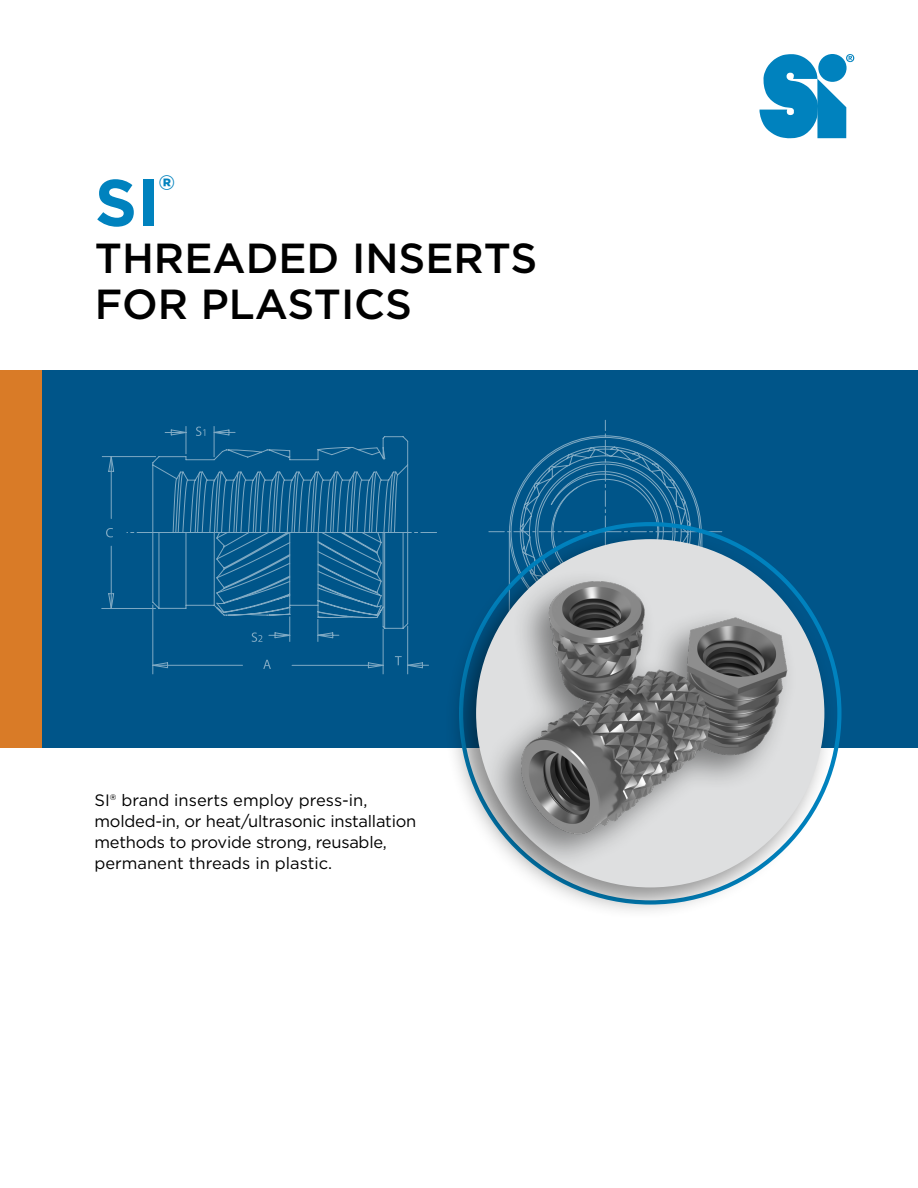
<style>
.page{position:relative;width:918px;height:1188px;background:#fff}
.page>*{position:absolute;margin:0;border:0;box-sizing:border-box;transform-origin:0 0}
.t1{font:700 66px "Gotham";color:#0082be}
.t2{font:500 42px/46.5px "Gotham";color:#000}
.t3{font:16.5px/21px "Gotham";letter-spacing:-.015em;color:#000}
</style>
<div class="page">
<div style="left:0;top:370px;width:918px;height:378px;background:#005589"></div>
<div style="left:0;top:370px;width:41px;height:378px;background:#d97b27"></div>
<hr style="left:152px;top:605px;width:1px;height:69px;background:#fff">
<hr style="left:102px;top:456px;width:54px;height:1px;background:#fff">
<hr style="left:101px;top:608px;width:55px;height:1px;background:#fff">
<svg style="left:111px;top:456px;width:53px;height:200px"></svg>
<hr style="left:383px;top:629px;width:1px;height:45px;background:#fff">
<hr style="left:407px;top:626px;width:1px;height:48px;background:#fff">
<svg style="left:164px;top:429px;width:245px;height:227px"></svg>
<svg style="left:408px;top:532px;width:29px;height:1px"></svg>
<svg style="left:127px;top:532px;width:26px;height:1px"></svg>
<svg style="left:509px;top:420px;width:193px;height:107px"></svg>
<svg style="left:186px;top:426px;width:1px;height:28px"></svg>
<hr style="left:214px;top:426px;width:1px;height:31px;background:#fff">
<svg style="left:268px;top:617px;width:72px;height:25px"></svg>
<svg style="left:196px;top:427px;width:9px;height:9px"></svg>
<svg style="left:106px;top:528px;width:7px;height:9px"></svg>
<svg style="left:252px;top:632px;width:10px;height:10px"></svg>
<svg style="left:152px;top:656px;width:277px;height:13px"></svg>
<div style="left:444px;top:527px;width:392px;height:393px;background:#000;opacity:.45"></div>
<div style="left:476px;top:539px;width:348px;height:348px;background:#dedfe0;border-radius:50%"></div>
<div style="left:484px;top:569px;width:315px;height:302px;background:#000;opacity:.45"></div>
<img style="left:491px;top:548px;width:322px;height:322px">
<svg style="left:759px;top:54px;width:95px;height:84px"></svg>
<h1 class="t1" style="left:95px;top:159px;width:81px">SI<sup>®</sup></h1>
<h2 class="t2" style="left:95px;top:234px;width:444px">THREADED INSERTS<br>FOR PLASTICS</h2>
<p class="t3" style="left:94px;top:789px;width:323px">SI® brand inserts employ press-in, molded-in, or heat/ultrasonic installation methods to provide strong, reusable, permanent threads in plastic.</p>
</div>
